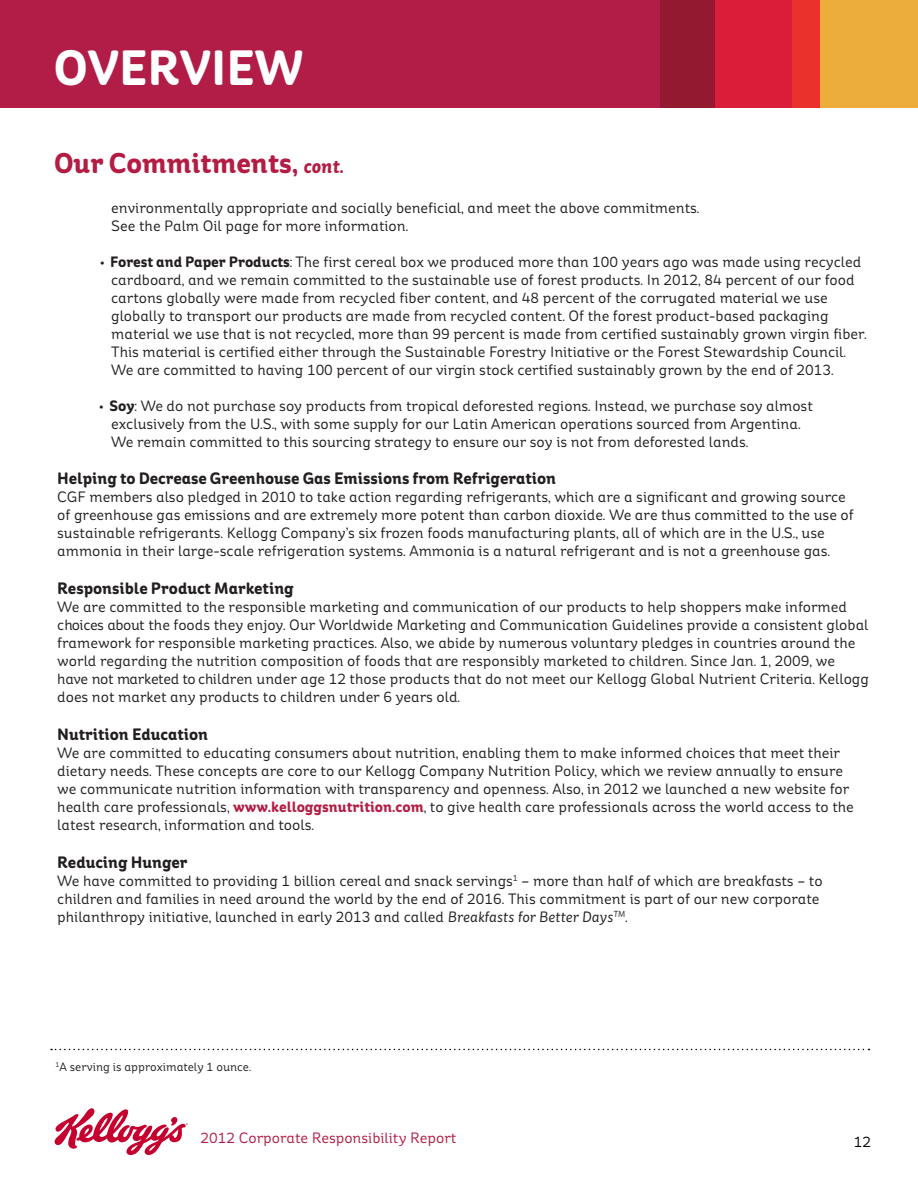
<style>
.page{position:relative;width:918px;height:1188px;background:#fff}
.page>*{position:absolute;margin:0;border:0;box-sizing:border-box;transform-origin:0 0}
.t1{font:700 49.5px "Kelloggs Sans";color:#fff}
.t2{font:700 28.5px "Kelloggs Sans";color:#b31d44}
.t3{font:700 16.5px "Kelloggs Sans";color:#231f20}
.t4{font:15px/18px "Kelloggs Sans";color:#231f20}
.t5{font:15px "Kelloggs Sans";color:#b31d44}
.t6{font:15px "Kelloggs Sans";color:#040503}
.t7{font:12px "Kelloggs Sans";color:#231f20}
.s1{font-style:italic;font-size:19.5px}
.s2{font-weight:700}
.s3{font-weight:700;color:#b31d44}
.s4{font-style:italic}
</style>
<div class="page">
<div style="left:808px;top:0;width:110px;height:108px;background:#ecad3a"></div>
<div style="left:772px;top:0;width:47px;height:108px;background:#ea312b"></div>
<div style="left:695px;top:0;width:97px;height:108px;background:#dc1d3a"></div>
<div style="left:639px;top:0;width:75px;height:108px;background:#92192f"></div>
<div style="left:0;top:0;width:660px;height:108px;background:#b21d48"></div>
<svg style="left:55px;top:1108px;width:133px;height:47px"></svg>
<svg style="left:51px;top:1049px;width:818px;height:1px"></svg>
<h1 class="t1" style="left:54px;top:38px;width:251px">OVERVIEW</h1>
<h2 class="t2" style="left:54px;top:146px;width:292px">Our Commitments, <span class="s1">cont.</span></h2>
<p class="t4" style="left:111px;top:199px;width:590px">environmentally appropriate and socially beneficial, and meet the above commitments.<br>See the Palm Oil page for more information.</p>
<p class="t4" style="left:111px;top:253px;width:757px;text-indent:-11px"><span class="s2">• Forest and Paper Products</span>: The first cereal box we produced more than 100 years ago was made using recycled cardboard, and we remain committed to the sustainable use of forest products. In 2012, 84 percent of our food cartons globally were made from recycled fiber content, and 48 percent of the corrugated material we use globally to transport our products are made from recycled content. Of the forest product-based packaging material we use that is not recycled, more than 99 percent is made from certified sustainably grown virgin fiber.<br>This material is certified either through the Sustainable Forestry Initiative or the Forest Stewardship Council.<br>We are committed to having 100 percent of our virgin stock certified sustainably grown by the end of 2013.</p>
<p class="t4" style="left:111px;top:397px;width:703px;text-indent:-12px"><span class="s2">• Soy</span>: We do not purchase soy products from tropical deforested regions. Instead, we purchase soy almost exclusively from the U.S., with some supply for our Latin American operations sourced from Argentina.<br>We remain committed to this sourcing strategy to ensure our soy is not from deforested lands.</p>
<p class="t3" style="left:57px;top:469px;width:500px">Helping to Decrease Greenhouse Gas Emissions from Refrigeration</p>
<p class="t4" style="left:57px;top:488px;width:798px">CGF members also pledged in 2010 to take action regarding refrigerants, which are a significant and growing source of greenhouse gas emissions and are extremely more potent than carbon dioxide. We are thus committed to the use of sustainable refrigerants. Kellogg Company’s six frozen foods manufacturing plants, all of which are in the U.S., use ammonia in their large-scale refrigeration systems. Ammonia is a natural refrigerant and is not a greenhouse gas.</p>
<p class="t3" style="left:57px;top:579px;width:238px">Responsible Product Marketing</p>
<p class="t4" style="left:57px;top:598px;width:813px">We are committed to the responsible marketing and communication of our products to help shoppers make informed choices about the foods they enjoy. Our Worldwide Marketing and Communication Guidelines provide a consistent global framework for responsible marketing practices. Also, we abide by numerous voluntary pledges in countries around the world regarding the nutrition composition of foods that are responsibly marketed to children. Since Jan. 1, 2009, we have not marketed to children under age 12 those products that do not meet our Kellogg Global Nutrient Criteria. Kellogg does not market any products to children under 6 years old.</p>
<p class="t3" style="left:57px;top:724px;width:152px">Nutrition Education</p>
<p class="t4" style="left:57px;top:744px;width:798px">We are committed to educating consumers about nutrition, enabling them to make informed choices that meet their dietary needs. These concepts are core to our Kellogg Company Nutrition Policy, which we review annually to ensure we communicate nutrition information with transparency and openness. Also, in 2012 we launched a new website for health care professionals, <span class="s3">www.kelloggsnutrition.com</span>, to give health care professionals across the world access to the latest research, information and tools.</p>
<p class="t3" style="left:57px;top:852px;width:132px">Reducing Hunger</p>
<p class="t4" style="left:57px;top:872px;width:767px">We have committed to providing 1 billion cereal and snack servings<sup>1</sup> – more than half of which are breakfasts – to children and families in need around the world by the end of 2016. This commitment is part of our new corporate philanthropy initiative, launched in early 2013 and called <span class="s4">Breakfasts for Better Days</span><sup>TM</sup>.</p>
<p class="t7" style="left:56px;top:1060px;width:197px"><sup>1</sup>A serving is approximately 1 ounce.</p>
<p class="t5" style="left:201px;top:1129px;width:257px">2012 Corporate Responsibility Report</p>
<p class="t6" style="left:854px;top:1133px;width:19px">12</p>
</div>
